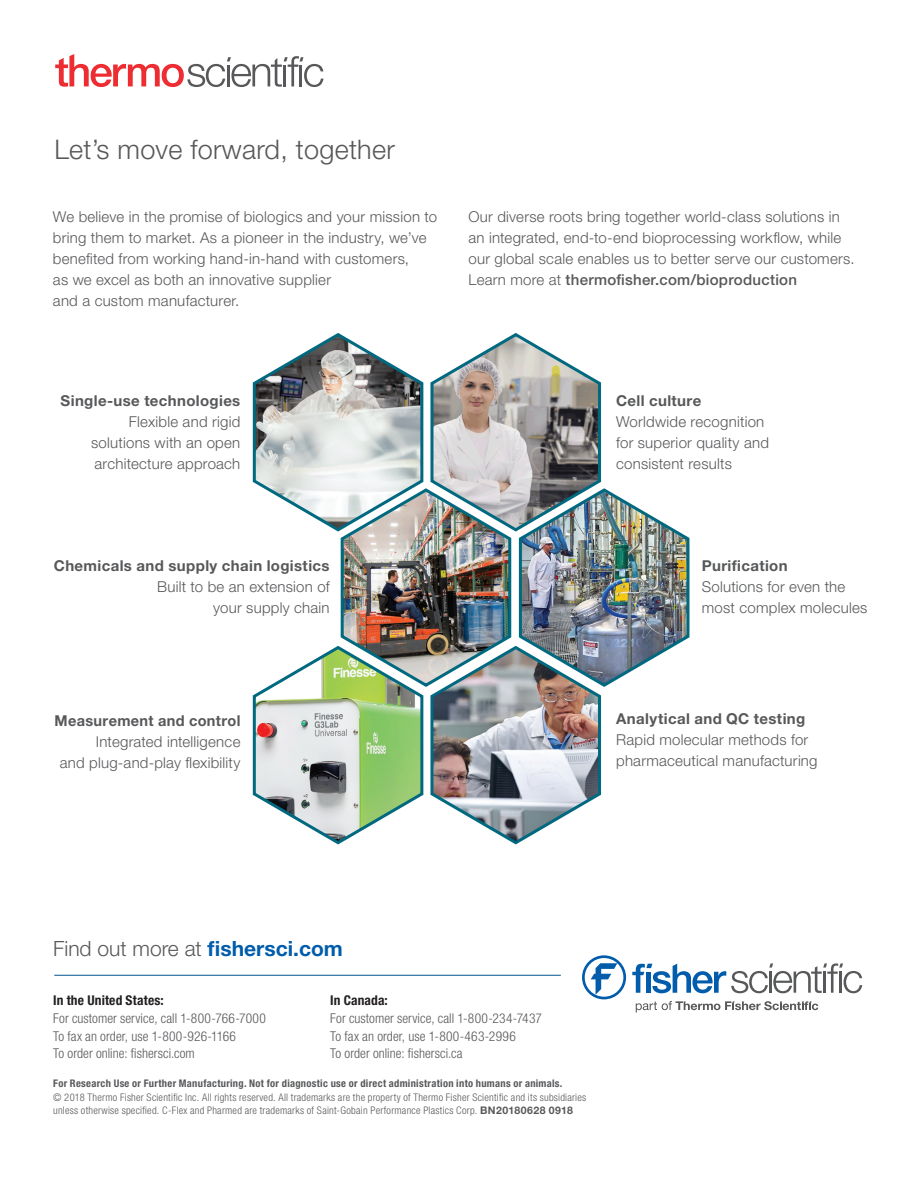
<style>
.page{position:relative;width:918px;height:1188px;background:#fff}
.page>*{position:absolute;margin:0;border:0;box-sizing:border-box;transform-origin:0 0}
.t1{font:300 27px "Helvetica Neue LT Std";letter-spacing:.01em;color:#57585a}
.t2{font:300 21px "Helvetica Neue LT Std";color:#57585a}
.t3{font:300 15px/21px "Helvetica Neue LT Std";letter-spacing:.015em;color:#57585a}
.t4{font:700 15px "Helvetica Neue LT Std";letter-spacing:.025em;color:#57585a}
.t5{font:300 condensed 13.5px/17.7px "Helvetica Neue LT Std";letter-spacing:.005em;color:#57585a}
.t6{font:700 condensed 13.5px "Helvetica Neue LT Std";letter-spacing:.01em;color:#231f20}
.t7{font:300 condensed 10.5px/13.5px "Helvetica Neue LT Std";letter-spacing:.025em;color:#57585a}
.t8{font:700 condensed 10.5px "Helvetica Neue LT Std";letter-spacing:.03em;color:#57585a}
.s1{font-weight:500}
.s2{font-weight:700;color:#015dab}
.s3{font-weight:700;font-stretch:normal}
</style>
<div class="page">
<svg style="left:55px;top:54px;width:269px;height:33px"></svg>
<img style="left:252px;top:333px;width:438px;height:512px">
<hr style="left:54px;top:975px;width:507px;height:1px;background:#01558a">
<svg style="left:582px;top:955px;width:44px;height:44px"></svg>
<svg style="left:636px;top:1001px;width:182px;height:12px"></svg>
<svg style="left:632px;top:963px;width:230px;height:30px"></svg>
<h1 class="t1" style="left:54px;top:133px;width:342px">Let’s move forward, together</h1>
<p class="t3" style="left:53px;top:206px;width:386px">We believe in the promise of biologics and your mission to bring them to market. As a pioneer in the industry, we’ve benefited from working hand-in-hand with customers,<br>as we excel as both an innovative supplier<br>and a custom manufacturer.</p>
<p class="t3" style="left:468px;top:206px;width:388px">Our diverse roots bring together world-class solutions in an integrated, end-to-end bioprocessing workflow, while our global scale enables us to better serve our customers.<br>Learn more at <span class="s1">thermofisher.com/bioproduction</span></p>
<p class="t4" style="left:61px;top:391px;width:181px">Single-use technologies</p>
<p class="t3" style="left:91px;top:411px;width:151px;text-align:justify;text-indent:38px">Flexible and rigid solutions with an open architecture approach</p>
<p class="t4" style="left:54px;top:557px;width:277px">Chemicals and supply chain logistics</p>
<p class="t3" style="left:157px;top:576px;width:174px;text-align:right">Built to be an extension of your supply chain</p>
<p class="t4" style="left:54px;top:711px;width:187px">Measurement and control</p>
<p class="t3" style="left:60px;top:730px;width:182px;text-align:right">Integrated intelligence<br>and plug-and-play flexibility</p>
<p class="t4" style="left:616px;top:391px;width:87px">Cell culture</p>
<p class="t3" style="left:616px;top:411px;width:154px">Worldwide recognition for superior quality and consistent results</p>
<p class="t4" style="left:702px;top:557px;width:87px">Purification</p>
<p class="t3" style="left:702px;top:576px;width:167px">Solutions for even the most complex molecules</p>
<p class="t4" style="left:616px;top:710px;width:191px">Analytical and QC testing</p>
<p class="t3" style="left:616px;top:729px;width:203px">Rapid molecular methods for pharmaceutical manufacturing</p>
<h2 class="t2" style="left:53px;top:935px;width:291px">Find out more at <span class="s2">fishersci.com</span></h2>
<p class="t6" style="left:53px;top:992px;width:112px">In the United States:</p>
<p class="t5" style="left:53px;top:1009px;width:214px">For customer service, call 1-800-766-7000<br>To fax an order, use 1-800-926-1166<br>To order online: fishersci.com</p>
<p class="t6" style="left:330px;top:992px;width:59px">In Canada:</p>
<p class="t5" style="left:330px;top:1009px;width:213px">For customer service, call 1-800-234-7437<br>To fax an order, use 1-800-463-2996<br>To order online: fishersci.ca</p>
<p class="t8" style="left:53px;top:1077px;width:511px">For Research Use or Further Manufacturing. Not for diagnostic use or direct administration into humans or animals.</p>
<p class="t7" style="left:53px;top:1090px;width:535px">© 2018 Thermo Fisher Scientific Inc. All rights reserved. All trademarks are the property of Thermo Fisher Scientific and its subsidiaries unless otherwise specified. C-Flex and Pharmed are trademarks of Saint-Gobain Performance Plastics Corp. <span class="s3">BN20180628 0918</span></p>
</div>
